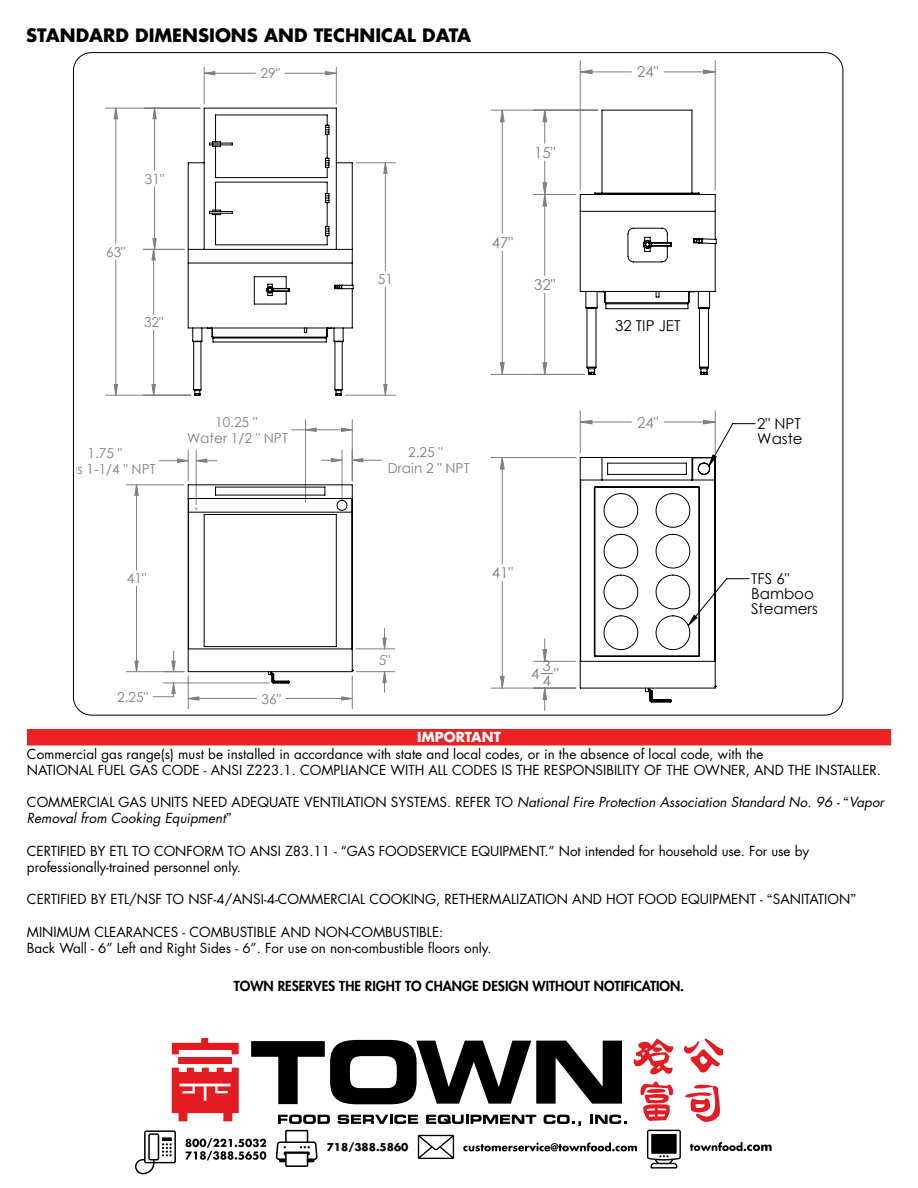
<style>
.page{position:relative;width:918px;height:1188px;background:#fff}
.page>*{position:absolute;margin:0;border:0;box-sizing:border-box;transform-origin:0 0}
.t1{font:700 18px "Futura Std";color:#000}
.t2{font:15px/14.9px "Century Gothic";color:#000}
.t3{font:15px/11.6px "Century Gothic";color:#808080}
.t4{font:13.65px/16.2px "Century Gothic";color:#808080;text-align:center}
.t5{font:13.5px/16.2px "Futura Std";color:#000}
.t6{font:italic 13.5px/16.2px "Futura Std";color:#000}
.t7{font:800 13.5px "Futura Std";color:#000}
.t8{font:700 13.5px "Futura Std";color:#fff}
.t9{font:11.25px "Century Gothic";color:#000}
.t10{font:700 10.5px "Futura Std";color:#000}
.s1{font-style:normal}
.s2{font-family:"Georgia";font-style:normal}
.s3{font-family:"Georgia"}
</style>
<div class="page">
<svg style="left:647px;top:1130px;width:34px;height:39px"></svg>
<svg style="left:418px;top:1135px;width:36px;height:24px"></svg>
<svg style="left:463px;top:1142px;width:174px;height:9px"></svg>
<svg style="left:276px;top:1130px;width:42px;height:37px"></svg>
<svg style="left:690px;top:1142px;width:82px;height:9px"></svg>
<svg style="left:185px;top:1138px;width:81px;height:22px"></svg>
<svg style="left:135px;top:1130px;width:41px;height:44px"></svg>
<svg style="left:251px;top:1040px;width:371px;height:64px"></svg>
<svg style="left:172px;top:1038px;width:67px;height:16px"></svg>
<div style="left:179px;top:1057px;width:53px;height:6px;background:#e31b23"></div>
<svg style="left:172px;top:1068px;width:67px;height:53px"></svg>
<svg style="left:684px;top:1038px;width:38px;height:35px"></svg>
<svg style="left:685px;top:1084px;width:35px;height:38px"></svg>
<svg style="left:633px;top:1038px;width:41px;height:83px"></svg>
<svg style="left:278px;top:1115px;width:52px;height:9px"></svg>
<svg style="left:338px;top:1115px;width:80px;height:9px"></svg>
<svg style="left:426px;top:1115px;width:110px;height:9px"></svg>
<svg style="left:544px;top:1115px;width:37px;height:11px"></svg>
<svg style="left:590px;top:1115px;width:36px;height:9px"></svg>
<div style="left:27px;top:729px;width:864px;height:17px;background:#ed2024"></div>
<hr style="left:204px;top:67px;width:1px;height:37px;background:#808080">
<hr style="left:336px;top:67px;width:1px;height:37px;background:#808080">
<hr style="left:106px;top:395px;width:85px;height:1px;background:#808080">
<hr style="left:106px;top:108px;width:94px;height:1px;background:#808080">
<hr style="left:345px;top:395px;width:51px;height:1px;background:#808080">
<hr style="left:356px;top:163px;width:40px;height:1px;background:#808080">
<hr style="left:356px;top:671px;width:39px;height:1px;background:#808080">
<hr style="left:356px;top:649px;width:39px;height:1px;background:#808080">
<hr style="left:188px;top:676px;width:1px;height:33px;background:#808080">
<hr style="left:352px;top:676px;width:1px;height:33px;background:#808080">
<svg style="left:114px;top:72px;width:273px;height:628px"></svg>
<svg style="left:187px;top:107px;width:167px;height:289px"></svg>
<svg style="left:153px;top:484px;width:201px;height:213px"></svg>
<hr style="left:580px;top:61px;width:1px;height:129px;background:#808080">
<hr style="left:715px;top:61px;width:1px;height:129px;background:#808080">
<hr style="left:491px;top:374px;width:93px;height:1px;background:#808080">
<hr style="left:491px;top:110px;width:106px;height:1px;background:#808080">
<hr style="left:491px;top:457px;width:85px;height:1px;background:#808080">
<hr style="left:491px;top:688px;width:85px;height:1px;background:#808080">
<hr style="left:715px;top:411px;width:1px;height:42px;background:#808080">
<svg style="left:501px;top:70px;width:214px;height:630px"></svg>
<svg style="left:579px;top:109px;width:138px;height:266px"></svg>
<svg style="left:579px;top:455px;width:138px;height:248px"></svg>
<h1 class="t1" style="left:26px;top:23px;width:447px">STANDARD DIMENSIONS AND TECHNICAL DATA</h1>
<p class="t4" style="left:261px;top:65px;width:21px">29"</p>
<p class="t4" style="left:145px;top:170px;width:21px">31"</p>
<p class="t4" style="left:106px;top:244px;width:21px">63"</p>
<p class="t4" style="left:144px;top:314px;width:21px">32"</p>
<p class="t4" style="left:378px;top:271px;width:17px">51</p>
<p class="t3" style="left:534px;top:146px;width:23px">15"</p>
<p class="t3" style="left:492px;top:236px;width:23px">47"</p>
<p class="t3" style="left:534px;top:279px;width:23px">32"</p>
<p class="t4" style="left:56px;top:445px;width:101px">1.75 "<br>Gas 1-1/4 " NPT</p>
<p class="t4" style="left:187px;top:414px;width:102px">10.25 "<br>Water 1/2 " NPT</p>
<p class="t4" style="left:388px;top:444px;width:83px">2.25 "<br>Drain 2 " NPT</p>
<p class="t4" style="left:127px;top:570px;width:21px">41"</p>
<p class="t4" style="left:117px;top:689px;width:32px">2.25"</p>
<p class="t4" style="left:262px;top:690px;width:21px">36"</p>
<p class="t4" style="left:379px;top:652px;width:13px">5"</p>
<p class="t3" style="left:492px;top:567px;width:23px">41"</p>
<p class="t3" style="left:531px;top:668px;width:10px">4</p>
<p class="t3" style="left:543px;top:660px;width:18px">3<br>4"</p>
<p class="t3" style="left:637px;top:66px;width:23px">24"</p>
<p class="t2" style="left:615px;top:318px;width:67px">32 TIP JET</p>
<p class="t3" style="left:637px;top:416px;width:23px">24"</p>
<p class="t2" style="left:757px;top:416px;width:47px">2" NPT<br>Waste</p>
<p class="t2" style="left:751px;top:571px;width:68px">TFS 6"<br>Bamboo<br>Steamers</p>
<p class="t8" style="left:417px;top:728px;width:85px">IMPORTANT</p>
<p class="t5" style="left:27px;top:746px;width:856px">Commercial gas range(s) must be installed in accordance with state and local codes, or in the absence of local code, with the<br>NATIONAL FUEL GAS CODE - ANSI Z223.1. COMPLIANCE WITH ALL CODES IS THE RESPONSIBILITY OF THE OWNER, AND THE INSTALLER.</p>
<p class="t6" style="left:27px;top:794px;width:859px"><span class="s1">COMMERCIAL GAS UNITS NEED ADEQUATE VENTILATION SYSTEMS. REFER TO</span> National Fire Protection Association Standard No. 96 - <span class="s2">“</span>Vapor<br>Removal from Cooking Equipment<span class="s2">”</span></p>
<p class="t5" style="left:27px;top:843px;width:784px">CERTIFIED BY ETL TO CONFORM TO ANSI Z83.11 - “GAS FOODSERVICE EQUIPMENT.” Not intended for household use. For use by professionally-trained personnel only.</p>
<p class="t5" style="left:27px;top:891px;width:830px">CERTIFIED BY ETL/NSF TO NSF-4/ANSI-4-COMMERCIAL COOKING, RETHERMALIZATION AND HOT FOOD EQUIPMENT - <span class="s3">“</span>SANITATION<span class="s3">”</span></p>
<p class="t5" style="left:27px;top:924px;width:466px">MINIMUM CLEARANCES - COMBUSTIBLE AND NON-COMBUSTIBLE:<br>Back Wall - 6” Left and Right Sides - 6”. For use on non-combustible floors only.</p>
<p class="t7" style="left:234px;top:977px;width:452px">TOWN RESERVES THE RIGHT TO CHANGE DESIGN WITHOUT NOTIFICATION.</p>
<p class="t9" style="left:546px;top:750px;width:8px">5</p>
<p class="t9" style="left:724px;top:750px;width:8px">4</p>
<p class="t10" style="left:327px;top:1140px;width:83px">718/388.5860</p>
</div>
